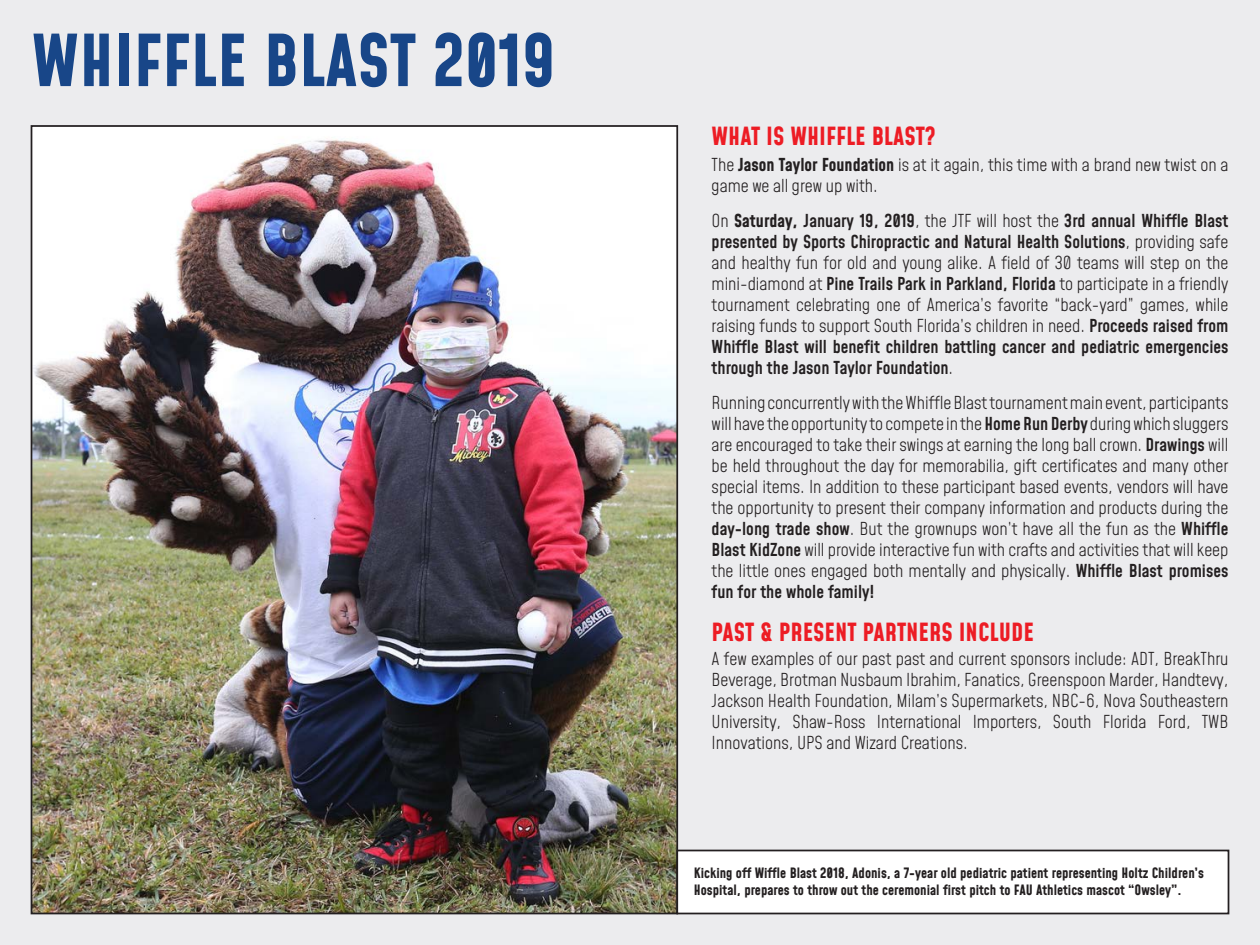
<style>
.page{position:relative;width:1260px;height:945px;background:#ececee}
.page>*{position:absolute;margin:0;border:0;box-sizing:border-box;transform-origin:0 0}
.t1{font:700 70px "Mohave";color:#184688}
.t2{font:700 24.5px "Mohave";color:#ed1c24}
.t3{font:300 17.5px/21px "Mohave";color:#231f20;text-align:justify}
.t4{font:700 14px/16.8px "Mohave";color:#231f20}
.s1{font-weight:700}
.s2{font-weight:500}
</style>
<div class="page">
<img style="left:34px;top:128px;width:641px;height:783px">
<div style="left:677px;top:850px;width:551px;height:64px;background:#fff"></div>
<div style="left:676px;top:850px;width:553px;height:64px;border:2px solid #231f20"></div>
<p class="t1" style="left:32px;top:17px;width:526px">WHIFFLE BLAST 2019</p>
<p class="t2" style="left:712px;top:121px;width:225px">WHAT IS WHIFFLE BLAST?</p>
<p class="t3" style="left:712px;top:156px;width:518px">The <span class="s1">Jason Taylor Foundation</span> is at it again, this time with a brand new twist on a game we all grew up with.</p>
<p class="t3" style="left:712px;top:212px;width:518px">On <span class="s1">Saturday,</span> <span class="s2">January 19, 2019</span>, the JTF will host the <span class="s2">3rd annual Whiffle Blast presented by Sports Chiropractic and Natural Health Solutions</span>, providing safe and healthy fun for old and young alike. A field of 30 teams will step on the mini-diamond at <span class="s2">Pine Trails Park in Parkland, Florida</span> to participate in a friendly tournament celebrating one of America’s favorite “back-yard” games, while raising funds to support South Florida’s children in need. <span class="s2">Proceeds raised from Whiffle Blast will benefit children battling cancer and pediatric emergencies through the Jason Taylor Foundation</span>.</p>
<p class="t3" style="left:712px;top:394px;width:518px">Running concurrently with the Whiffle Blast tournament main event, participants will have the opportunity to compete in the <span class="s2">Home Run Derby</span> during which sluggers are encouraged to take their swings at earning the long ball crown. <span class="s2">Drawings</span> will be held throughout the day for memorabilia, gift certificates and many other special items. In addition to these participant based events, vendors will have the opportunity to present their company information and products during the <span class="s2">day-long trade show</span>. But the grownups won’t have all the fun as the <span class="s2">Whiffle Blast KidZone</span> will provide interactive fun with crafts and activities that will keep the little ones engaged both mentally and physically. <span class="s2">Whiffle Blast promises fun for the whole family!</span></p>
<p class="t2" style="left:712px;top:617px;width:324px">PAST &amp; PRESENT PARTNERS INCLUDE</p>
<p class="t3" style="left:712px;top:650px;width:518px">A few examples of our past past and current sponsors include: ADT, BreakThru Beverage, Brotman Nusbaum Ibrahim, Fanatics, Greenspoon Marder, Handtevy, Jackson Health Foundation, Milam’s Supermarkets, NBC-6, Nova Southeastern University, Shaw-Ross International Importers, South Florida Ford, TWB Innovations, UPS and Wizard Creations.</p>
<p class="t4" style="left:694px;top:866px;width:512px">Kicking off Wiffle Blast 2018, Adonis, a 7-year old pediatric patient representing Holtz Children’s<br>Hospital, prepares to throw out the ceremonial first pitch to FAU Athletics mascot “Owsley”.</p>
</div>
